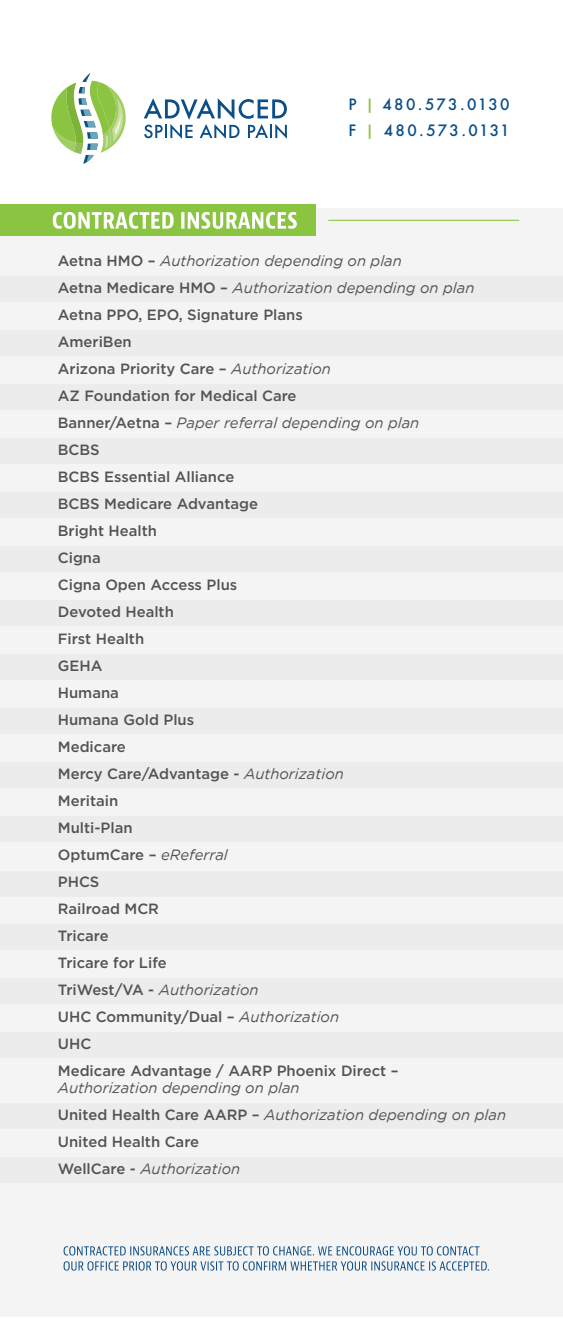
<style>
.page{position:relative;width:563px;height:1318px;background:#fff}
.page>*{position:absolute;margin:0;border:0;box-sizing:border-box;transform-origin:0 0}
.t1{font:500 15.3px/26px "Futura";letter-spacing:.14em;color:#0c4f86}
.t2{font:500 14.8px/27px "Gotham";color:#535353}
.t3{font:italic 14.8px/27px "Gotham";color:#535353}
.s1{color:#8ac341}
.s2{font-weight:400;font-style:italic}
.s3{font-weight:500;font-style:normal}
</style>
<div class="page">
<div style="left:0;top:209px;width:563px;height:1107px;background:#f4f4f4"></div>
<div style="left:0;top:1103px;width:563px;height:25px;background:#edeced"></div>
<div style="left:0;top:1157px;width:563px;height:26px;background:#edeced"></div>
<div style="left:0;top:924px;width:563px;height:25px;background:#edeced"></div>
<div style="left:0;top:978px;width:563px;height:25px;background:#edeced"></div>
<div style="left:0;top:1032px;width:563px;height:25px;background:#edeced"></div>
<div style="left:0;top:762px;width:563px;height:26px;background:#edeced"></div>
<div style="left:0;top:817px;width:563px;height:25px;background:#edeced"></div>
<div style="left:0;top:871px;width:563px;height:25px;background:#edeced"></div>
<div style="left:0;top:600px;width:563px;height:26px;background:#edeced"></div>
<div style="left:0;top:654px;width:563px;height:26px;background:#edeced"></div>
<div style="left:0;top:708px;width:563px;height:26px;background:#edeced"></div>
<div style="left:0;top:438px;width:563px;height:25px;background:#edeced"></div>
<div style="left:0;top:492px;width:563px;height:25px;background:#edeced"></div>
<div style="left:0;top:546px;width:563px;height:25px;background:#edeced"></div>
<div style="left:0;top:276px;width:563px;height:25px;background:#edeced"></div>
<div style="left:0;top:330px;width:563px;height:25px;background:#edeced"></div>
<div style="left:0;top:384px;width:563px;height:25px;background:#edeced"></div>
<svg style="left:51px;top:73px;width:75px;height:91px"></svg>
<svg style="left:144px;top:98px;width:143px;height:41px"></svg>
<div style="left:0;top:204px;width:315px;height:32px;background:#8ac440"></div>
<svg style="left:53px;top:212px;width:244px;height:17px"></svg>
<hr style="left:328px;top:220px;width:191px;height:1px;background:#8ac341">
<svg style="left:64px;top:1246px;width:416px;height:9px"></svg>
<svg style="left:64px;top:1261px;width:425px;height:9px"></svg>
<p class="t1" style="left:348px;top:91px;width:163px">P <span class="s1">|</span> 480.573.0130<br>F <span class="s1">|</span> 480.573.0131</p>
<p class="t2" style="left:58px;top:247px;width:418px">Aetna HMO – <span class="s2">Authorization depending on plan<br></span>Aetna Medicare HMO – <span class="s2">Authorization depending on plan<br></span>Aetna PPO, EPO, Signature Plans<br>AmeriBen<br>Arizona Priority Care – <span class="s2">Authorization<br></span>AZ Foundation for Medical Care<br>Banner/Aetna – <span class="s2">Paper referral depending on plan<br></span>BCBS<br>BCBS Essential Alliance<br>BCBS Medicare Advantage<br>Bright Health<br>Cigna<br>Cigna Open Access Plus<br>Devoted Health<br>First Health<br>GEHA<br>Humana<br>Humana Gold Plus<br>Medicare<br>Mercy Care/Advantage - <span class="s2">Authorization<br></span>Meritain<br>Multi-Plan<br>OptumCare – <span class="s2">eReferral<br></span>PHCS<br>Railroad MCR<br>Tricare<br>Tricare for Life<br>TriWest/VA - <span class="s2">Authorization<br></span>UHC Community/Dual – <span class="s2">Authorization<br></span>UHC<br>Medicare Advantage / AARP Phoenix Direct –</p>
<p class="t3" style="left:58px;top:1074px;width:450px">Authorization depending on plan<br><span class="s3">United Health Care AARP –</span> Authorization depending on plan <span class="s3">United Health Care<br>WellCare -</span> Authorization</p>
</div>
